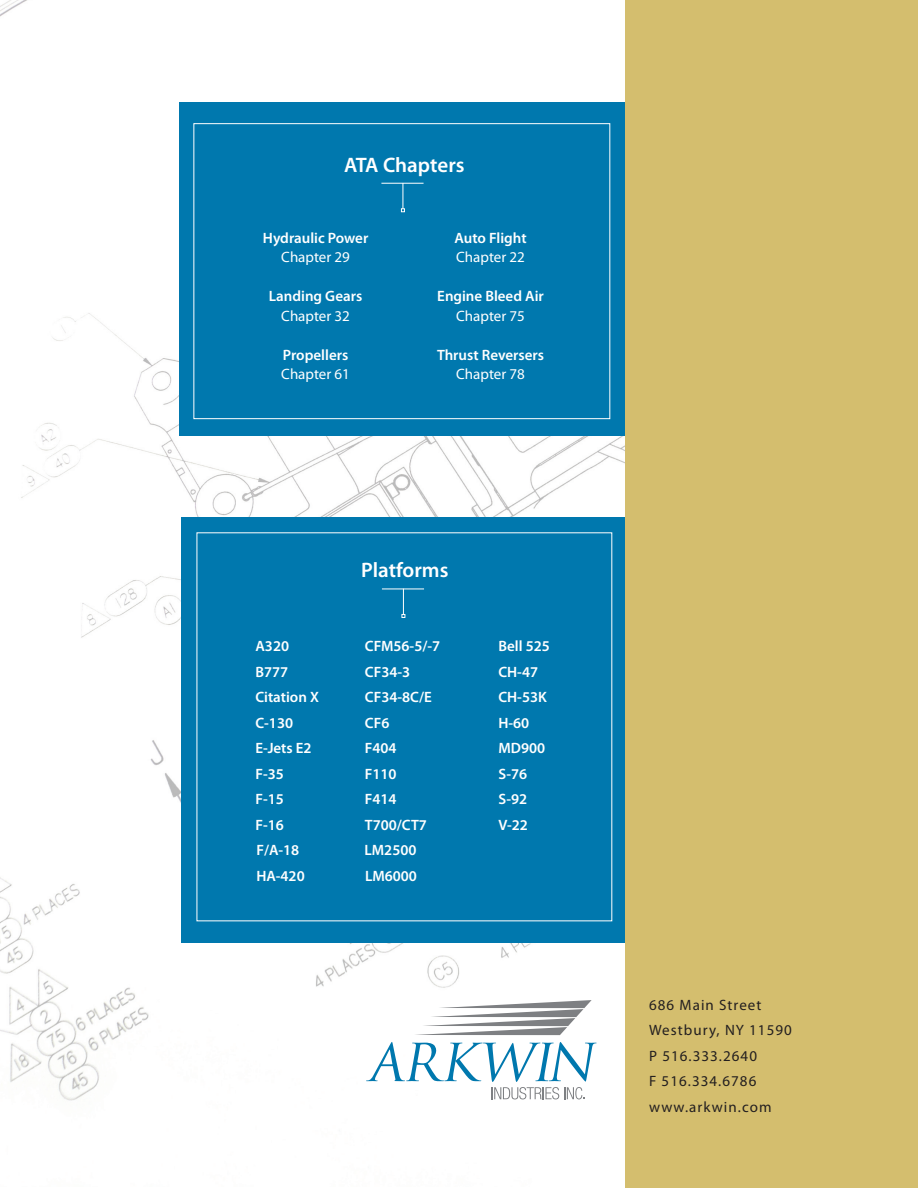
<style>
.page{position:relative;width:918px;height:1188px;background:#fff}
.page>*{position:absolute;margin:0;border:0;box-sizing:border-box;transform-origin:0 0}
.t1{font:600 21px "Myriad Pro";color:#fff}
.t2{font:600 15px "Myriad Pro";color:#fff}
.t3{font:15px/25.5px "Myriad Pro";letter-spacing:.07em;color:#231f20}
.t4{font:15px "Myriad Pro";color:#fff}
</style>
<div class="page">
<img style="left:0;top:0;width:625px;height:1101px">
<div style="left:181px;top:517px;width:446px;height:426px;background:#0078ae"></div>
<div style="left:179px;top:103px;width:446px;height:333px;background:#0078ae"></div>
<div style="left:193px;top:123px;width:417px;height:296px;border:1px solid #fff"></div>
<svg style="left:402px;top:590px;width:3px;height:28px"></svg>
<hr style="left:382px;top:589px;width:42px;height:1px;background:#fff">
<svg style="left:366px;top:1042px;width:231px;height:57px"></svg>
<svg style="left:414px;top:1000px;width:178px;height:35px"></svg>
<svg style="left:401px;top:184px;width:4px;height:28px"></svg>
<hr style="left:381px;top:183px;width:43px;height:1px;background:#fff">
<div style="left:625px;top:0;width:293px;height:1188px;background:#d4be6e"></div>
<h1 class="t1" style="left:344px;top:151px;width:122px">ATA Chapters</h1>
<p class="t2" style="left:263px;top:228px;width:107px">Hydraulic Power</p>
<p class="t4" style="left:281px;top:248px;width:70px">Chapter 29</p>
<p class="t2" style="left:269px;top:287px;width:95px">Landing Gears</p>
<p class="t4" style="left:281px;top:307px;width:70px">Chapter 32</p>
<p class="t2" style="left:283px;top:345px;width:67px">Propellers</p>
<p class="t4" style="left:281px;top:365px;width:70px">Chapter 61</p>
<p class="t2" style="left:455px;top:228px;width:74px">Auto Flight</p>
<p class="t4" style="left:456px;top:248px;width:70px">Chapter 22</p>
<p class="t2" style="left:437px;top:287px;width:108px">Engine Bleed Air</p>
<p class="t4" style="left:456px;top:307px;width:70px">Chapter 75</p>
<p class="t2" style="left:437px;top:345px;width:109px">Thrust Reversers</p>
<p class="t4" style="left:456px;top:365px;width:70px">Chapter 78</p>
<h1 class="t1" style="left:361px;top:557px;width:89px">Platforms</h1>
<p class="t2" style="left:255px;top:637px;width:35px">A320</p>
<p class="t2" style="left:365px;top:637px;width:77px">CFM56-5/-7</p>
<p class="t2" style="left:498px;top:637px;width:53px">Bell 525</p>
<p class="t2" style="left:255px;top:662px;width:34px">B777</p>
<p class="t2" style="left:365px;top:662px;width:47px">CF34-3</p>
<p class="t2" style="left:498px;top:662px;width:41px">CH-47</p>
<p class="t2" style="left:255px;top:688px;width:65px">Citation X</p>
<p class="t2" style="left:365px;top:688px;width:68px">CF34-8C/E</p>
<p class="t2" style="left:498px;top:688px;width:50px">CH-53K</p>
<p class="t2" style="left:255px;top:713px;width:39px">C-130</p>
<p class="t2" style="left:365px;top:713px;width:26px">CF6</p>
<p class="t2" style="left:498px;top:713px;width:32px">H-60</p>
<p class="t2" style="left:255px;top:739px;width:58px">E-Jets E2</p>
<p class="t2" style="left:365px;top:739px;width:33px">F404</p>
<p class="t2" style="left:498px;top:739px;width:48px">MD900</p>
<p class="t2" style="left:255px;top:764px;width:30px">F-35</p>
<p class="t2" style="left:365px;top:764px;width:33px">F110</p>
<p class="t2" style="left:498px;top:764px;width:30px">S-76</p>
<p class="t2" style="left:255px;top:790px;width:30px">F-15</p>
<p class="t2" style="left:365px;top:790px;width:33px">F414</p>
<p class="t2" style="left:498px;top:790px;width:30px">S-92</p>
<p class="t2" style="left:255px;top:815px;width:30px">F-16</p>
<p class="t2" style="left:365px;top:815px;width:64px">T700/CT7</p>
<p class="t2" style="left:498px;top:815px;width:31px">V-22</p>
<p class="t2" style="left:256px;top:841px;width:44px">F/A-18</p>
<p class="t2" style="left:365px;top:841px;width:53px">LM2500</p>
<p class="t2" style="left:256px;top:866px;width:50px">HA-420</p>
<p class="t2" style="left:365px;top:866px;width:53px">LM6000</p>
<p class="t3" style="left:649px;top:992px;width:144px">686 Main Street<br>Westbury, NY 11590<br>P 516.333.2640<br>F 516.334.6786 www.arkwin.com</p>
</div>
